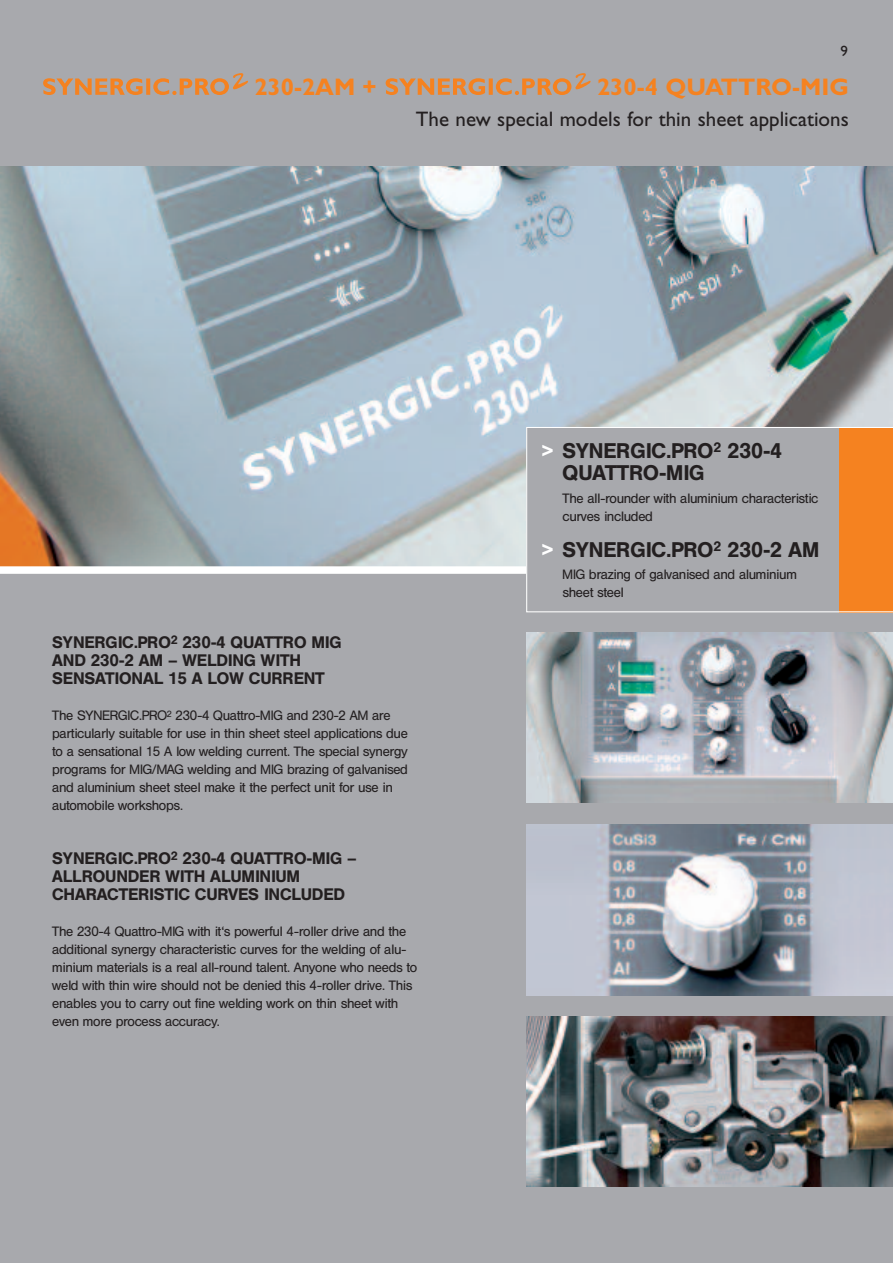
<style>
.page{position:relative;width:893px;height:1263px;background:#fff}
.page>*{position:absolute;margin:0;border:0;box-sizing:border-box;transform-origin:0 0}
.t1{font:700 24px "Gill Sans";color:#f58220}
.t2{font:21px/22.5px "Hel Med";color:#231f20}
.t3{font:21px "Gill Sans";color:#231f20}
.t4{font:16.5px/18px "Hel Med";color:#231f20}
.t5{font:15px "Gill Sans";color:#231f20}
.t6{font:13.5px/18px "Hel Reg";color:#231f20}
.s1{font-family:"Gill Sans";font-weight:700;color:#fff}
</style>
<div class="page">
<img style="left:0;top:166px;width:893px;height:400px">
<div style="left:0;top:571px;width:893px;height:692px;background:#a8a9ad"></div>
<div style="left:0;top:0;width:893px;height:166px;background:#a8a9ad"></div>
<div style="left:0;top:566px;width:893px;height:8px;background:#fff"></div>
<svg style="left:43px;top:73px;width:205px;height:22px"></svg>
<svg style="left:386px;top:73px;width:205px;height:22px"></svg>
<img style="left:526px;top:633px;width:367px;height:170px">
<img style="left:526px;top:1016px;width:367px;height:170px">
<img style="left:526px;top:825px;width:367px;height:170px">
<svg style="left:526px;top:427px;width:367px;height:185px"></svg>
<p class="t5" style="left:840px;top:45px;width:9px">9</p>
<h1 class="t1" style="left:254px;top:78px;width:124px">230-2AM +</h1>
<h1 class="t1" style="left:597px;top:78px;width:254px">230-4 QUATTRO-MIG</h1>
<h2 class="t3" style="left:416px;top:111px;width:434px">The new special models for thin sheet applications</h2>
<p class="t4" style="left:53px;top:635px;width:291px">SYNERGIC.PRO<sup>2</sup> 230-4 QUATTRO MIG<br>AND 230-2 AM – WELDING WITH<br>SENSATIONAL 15 A LOW CURRENT</p>
<p class="t6" style="left:53px;top:707px;width:357px">The SYNERGIC.PRO<sup>2</sup> 230-4 Quattro-MIG and 230-2 AM are particularly suitable for use in thin sheet steel applications due to a sensational 15 A low welding current. The special synergy programs for MIG/MAG welding and MIG brazing of galvanised and aluminium sheet steel make it the perfect unit for use in automobile workshops.</p>
<p class="t4" style="left:53px;top:851px;width:306px">SYNERGIC.PRO<sup>2</sup> 230-4 QUATTRO-MIG –<br>ALLROUNDER WITH ALUMINIUM<br>CHARACTERISTIC CURVES INCLUDED</p>
<p class="t6" style="left:53px;top:923px;width:366px">The 230-4 Quattro-MIG with it's powerful 4-roller drive and the additional synergy characteristic curves for the welding of alu&shy;minium materials is a real all-round talent. Anyone who needs to weld with thin wire should not be denied this 4-roller drive. This enables you to carry out fine welding work on thin sheet with even more process accuracy.</p>
<h2 class="t2" style="left:563px;top:441px;width:221px;text-indent:-21px"><span class="s1">&gt;</span> SYNERGIC.PRO<sup>2</sup> 230-4<br>QUATTRO-MIG</h2>
<p class="t6" style="left:563px;top:490px;width:257px">The all-rounder with aluminium characteristic curves included</p>
<h2 class="t2" style="left:542px;top:540px;width:280px"><span class="s1">&gt;</span> SYNERGIC.PRO<sup>2</sup> 230-2 AM</h2>
<p class="t6" style="left:563px;top:566px;width:236px">MIG brazing of galvanised and aluminium sheet steel</p>
</div>
